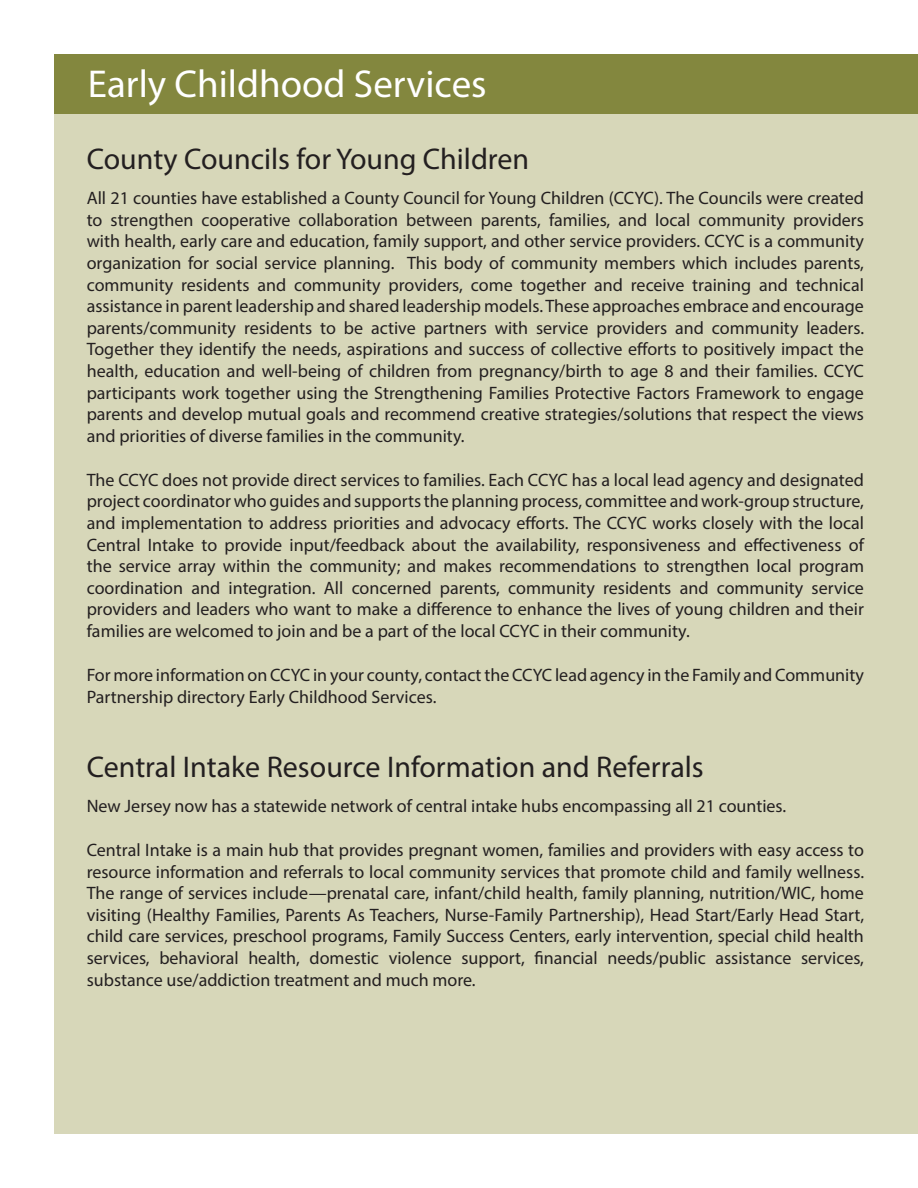
<style>
.page{position:relative;width:918px;height:1188px;background:#fff}
.page>*{position:absolute;margin:0;border:0;box-sizing:border-box;transform-origin:0 0}
.t1{font:39px "Myriad Pro";color:#fff}
.t2{font:30px "Myriad Pro";color:#231f20}
.t3{font:18px/21.6px "Myriad Pro";color:#231f20;text-align:justify}
</style>
<div class="page">
<div style="left:54px;top:106px;width:864px;height:1028px;background:#d7d7b9"></div>
<div style="left:54px;top:54px;width:864px;height:59px;background:#83873e"></div>
<h1 class="t1" style="left:88px;top:60px;width:400px">Early Childhood Services</h1>
<h2 class="t2" style="left:87px;top:141px;width:444px">County Councils for Young Children</h2>
<p class="t3" style="left:87px;top:187px;width:779px">All 21 counties have established a County Council for Young Children (CCYC). The Councils were created to strengthen cooperative collaboration between parents, families, and local community providers with health, early care and education, family support, and other service providers. CCYC is a community organization for social service planning. This body of community members which includes parents, community residents and community providers, come together and receive training and technical assistance in parent leadership and shared leadership models. These approaches embrace and encourage parents/community residents to be active partners with service providers and community leaders.<br>Together they identify the needs, aspirations and success of collective efforts to positively impact the health, education and well-being of children from pregnancy/birth to age 8 and their families. CCYC participants work together using the Strengthening Families Protective Factors Framework to engage parents and develop mutual goals and recommend creative strategies/solutions that respect the views and priorities of diverse families in the community.</p>
<p class="t3" style="left:87px;top:469px;width:779px">The CCYC does not provide direct services to families. Each CCYC has a local lead agency and designated project coordinator who guides and supports the planning process, committee and work-group structure, and implementation to address priorities and advocacy efforts. The CCYC works closely with the local Central Intake to provide input/feedback about the availability, responsiveness and effectiveness of the service array within the community; and makes recommendations to strengthen local program coordination and integration. All concerned parents, community residents and community service providers and leaders who want to make a difference to enhance the lives of young children and their families are welcomed to join and be a part of the local CCYC in their community.</p>
<p class="t3" style="left:87px;top:664px;width:779px">For more information on CCYC in your county, contact the CCYC lead agency in the Family and Community<br>Partnership directory Early Childhood Services.</p>
<h2 class="t2" style="left:87px;top:748px;width:619px">Central Intake Resource Information and Referrals</h2>
<p class="t3" style="left:87px;top:795px;width:701px">New Jersey now has a statewide network of central intake hubs encompassing all 21 counties.</p>
<p class="t3" style="left:87px;top:839px;width:779px">Central Intake is a main hub that provides pregnant women, families and providers with easy access to resource information and referrals to local community services that promote child and family wellness.<br>The range of services include—prenatal care, infant/child health, family planning, nutrition/WIC, home visiting (Healthy Families, Parents As Teachers, Nurse-Family Partnership), Head Start/Early Head Start, child care services, preschool programs, Family Success Centers, early intervention, special child health services, behavioral health, domestic violence support, financial needs/public assistance services, substance use/addiction treatment and much more.</p>
</div>
